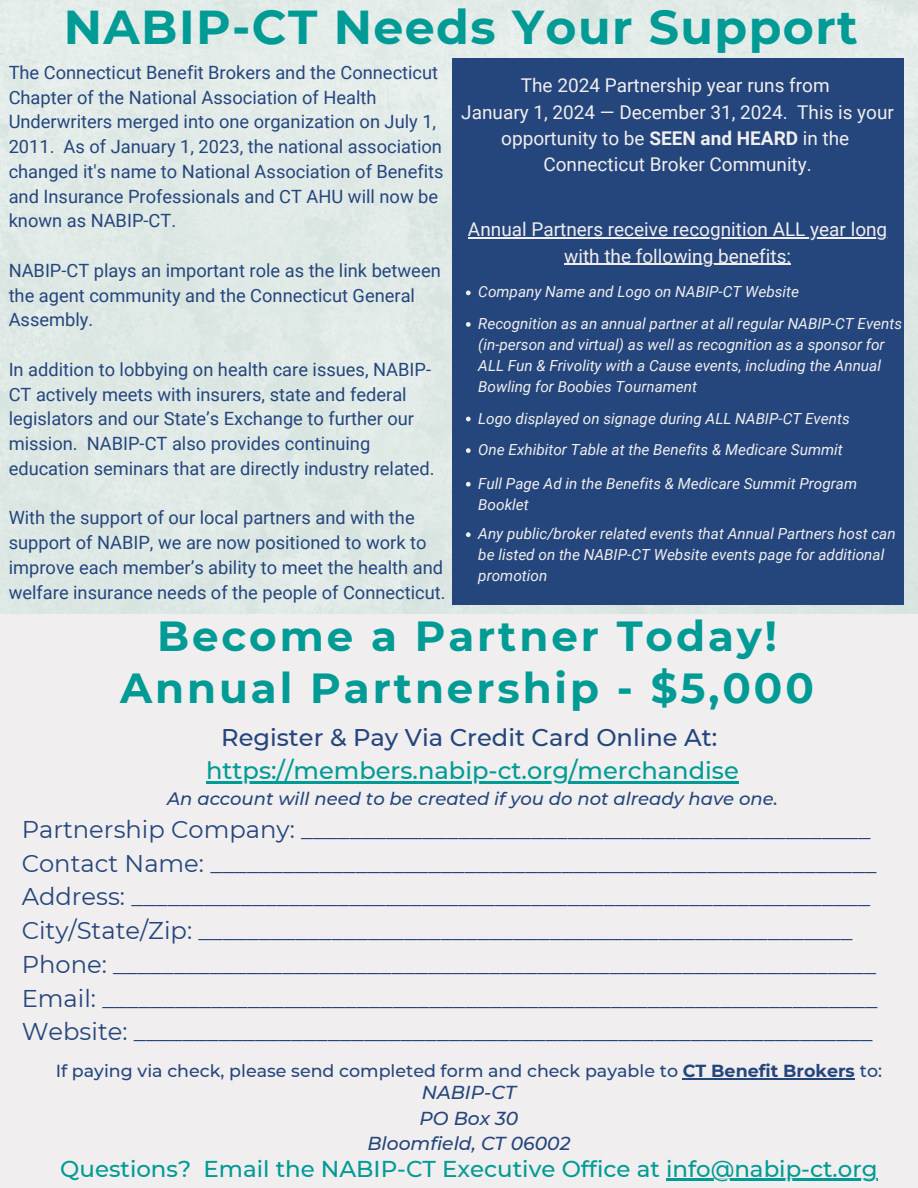
<style>
.page{position:relative;width:918px;height:1188px;background:#fff}
.page>*{position:absolute;margin:0;border:0;box-sizing:border-box;transform-origin:0 0}
.t1{font:700 47.55px "Montserrat";letter-spacing:.03em;color:#009b95}
.t2{font:700 42px "Montserrat";letter-spacing:.07em;color:#009b95}
.t3{font:24.3px/33.8px "Montserrat";color:#25467d}
.t4{font:500 24.15px "Montserrat";color:#009b95}
.t5{font:500 24.15px "Montserrat";color:#25467d}
.t6{font:500 22.95px "Montserrat";color:#009b95}
.t7{font:19.05px/26.2px "Roboto";color:#f0eeee;text-align:center}
.t8{font:italic 500 18.75px "Montserrat";color:#25467d}
.t9{font:18.3px/24.8px "Roboto";color:#25467d}
.t10{font:italic 500 18px "Montserrat";color:#25467d}
.t11{font:500 17.4px "Montserrat";color:#25467d}
.t12{font:italic 15.3px/21px "Roboto";color:#f0eeee}
.s1{font-weight:700}
</style>
<div class="page">
<div style="left:0;top:0;width:918px;height:614px;background:#e0eae6"></div>
<div style="left:0;top:614px;width:918px;height:574px;background:#f0eeee"></div>
<div style="left:452px;top:58px;width:451px;height:547px;background:#25467d"></div>
<svg style="left:466px;top:291px;width:5px;height:4px"></svg>
<svg style="left:466px;top:322px;width:5px;height:5px"></svg>
<svg style="left:466px;top:417px;width:5px;height:4px"></svg>
<svg style="left:466px;top:448px;width:5px;height:5px"></svg>
<svg style="left:466px;top:482px;width:5px;height:5px"></svg>
<svg style="left:466px;top:532px;width:5px;height:5px"></svg>
<hr style="left:468px;top:237px;width:419px;height:2px;background:#f0eeee">
<hr style="left:564px;top:264px;width:227px;height:1px;background:#f0eeee">
<hr style="left:206px;top:782px;width:212px;height:2px;background:#009b95">
<hr style="left:418px;top:782px;width:104px;height:2px;background:#009b95">
<hr style="left:522px;top:782px;width:217px;height:2px;background:#009b95">
<hr style="left:683px;top:1078px;width:172px;height:1px;background:#25467d">
<hr style="left:666px;top:1179px;width:212px;height:2px;background:#009b95">
<p class="t1" style="left:64px;top:-2px;width:796px">NABIP-CT Needs Your Support</p>
<p class="t9" style="left:9px;top:60px;width:436px">The Connecticut Benefit Brokers and the Connecticut Chapter of the National Association of Health Underwriters merged into one organization on July 1, 2011. As of January 1, 2023, the national association changed it's name to National Association of Benefits and Insurance Professionals and CT AHU will now be known as NABIP-CT.</p>
<p class="t9" style="left:9px;top:258px;width:434px">NABIP-CT plays an important role as the link between the agent community and the Connecticut General<br>Assembly.</p>
<p class="t9" style="left:9px;top:357px;width:428px">In addition to lobbying on health care issues, NABIP-CT actively meets with insurers, state and federal legislators and our State’s Exchange to further our mission. NABIP-CT also provides continuing education seminars that are directly industry related.</p>
<p class="t9" style="left:9px;top:506px;width:439px">With the support of our local partners and with the support of NABIP, we are now positioned to work to improve each member’s ability to meet the health and welfare insurance needs of the people of Connecticut.</p>
<p class="t7" style="left:521px;top:73px;width:310px">The 2024 Partnership year runs from</p>
<p class="t7" style="left:461px;top:99px;width:434px">January 1, 2024 — December 31, 2024. This is your opportunity to be <span class="s1">SEEN and HEARD</span> in the</p>
<p class="t7" style="left:543px;top:152px;width:270px">Connecticut Broker Community.</p>
<p class="t7" style="left:468px;top:217px;width:421px">Annual Partners receive recognition ALL year long with the following benefits:</p>
<p class="t12" style="left:478px;top:282px;width:322px">Company Name and Logo on NABIP-CT Website</p>
<p class="t12" style="left:478px;top:313px;width:425px">Recognition as an annual partner at all regular NABIP-CT Events (in-person and virtual) as well as recognition as a sponsor for ALL Fun &amp; Frivolity with a Cause events, including the Annual Bowling for Boobies Tournament</p>
<p class="t12" style="left:478px;top:408px;width:373px">Logo displayed on signage during ALL NABIP-CT Events</p>
<p class="t12" style="left:478px;top:439px;width:366px">One Exhibitor Table at the Benefits &amp; Medicare Summit</p>
<p class="t12" style="left:478px;top:473px;width:380px">Full Page Ad in the Benefits &amp; Medicare Summit Program<br>Booklet</p>
<p class="t12" style="left:478px;top:523px;width:419px">Any public/broker related events that Annual Partners host can be listed on the NABIP-CT Website events page for additional promotion</p>
<p class="t2" style="left:157px;top:610px;width:622px">Become a Partner Today!</p>
<p class="t2" style="left:120px;top:662px;width:695px">Annual Partnership - $5,000</p>
<p class="t5" style="left:221px;top:722px;width:498px">Register &amp; Pay Via Credit Card Online At:</p>
<p class="t4" style="left:206px;top:756px;width:534px">https://members.nabip-ct.org/merchandise</p>
<p class="t10" style="left:167px;top:788px;width:612px">An account will need to be created if you do not already have one.</p>
<p class="t3" style="left:22px;top:812px;width:850px">Partnership Company: _______________________________________________</p>
<p class="t3" style="left:22px;top:846px;width:856px">Contact Name: _______________________________________________________</p>
<p class="t3" style="left:22px;top:880px;width:850px">Address: _____________________________________________________________</p>
<p class="t3" style="left:22px;top:914px;width:832px">City/State/Zip: ______________________________________________________</p>
<p class="t3" style="left:22px;top:947px;width:856px">Phone: _______________________________________________________________</p>
<p class="t3" style="left:22px;top:981px;width:857px">Email: ________________________________________________________________<br>Website: _____________________________________________________________</p>
<p class="t11" style="left:56px;top:1060px;width:828px">If paying via check, please send completed form and check payable to <span class="s1">CT Benefit Brokers</span> to:</p>
<p class="t8" style="left:422px;top:1081px;width:96px">NABIP-CT</p>
<p class="t8" style="left:419px;top:1106px;width:101px">PO Box 30</p>
<p class="t8" style="left:367px;top:1132px;width:205px">Bloomfield, CT 06002</p>
<p class="t6" style="left:60px;top:1154px;width:819px">Questions? Email the NABIP-CT Executive Office at info@nabip-ct.org</p>
</div>
